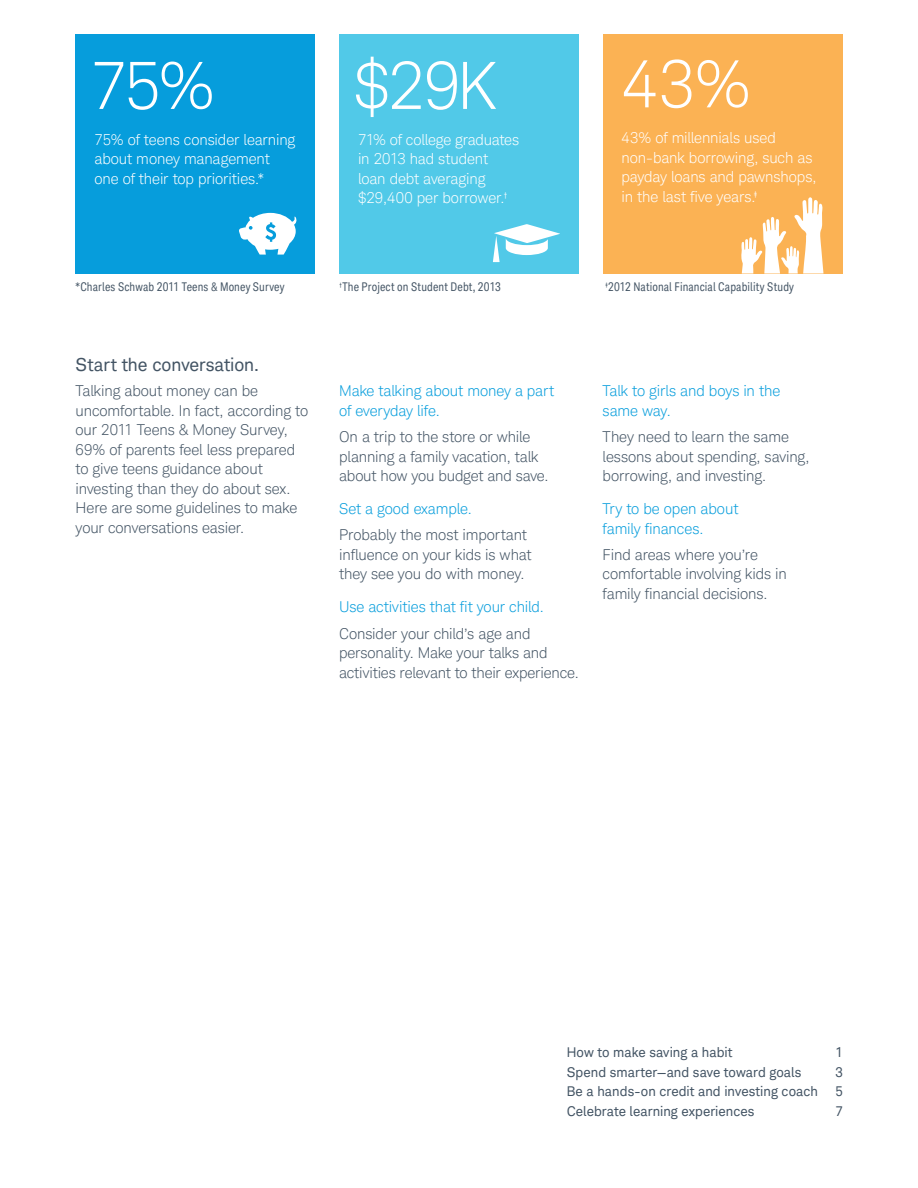
<style>
.page{position:relative;width:918px;height:1188px;background:#fff}
.page>*{position:absolute;margin:0;border:0;box-sizing:border-box;transform-origin:0 0}
.t1{font:300 66px "Charles Modern";letter-spacing:-.025em;color:#fff}
.t2{font:18px "Charles Modern";color:#435464}
.t3{font:300 15px/19.5px "Charles Modern";letter-spacing:-.005em;color:#435464}
.t4{font:300 15px/19.5px "Charles Modern";letter-spacing:-.005em;color:#fff}
.t5{font:300 15px/19.5px "Charles Modern";letter-spacing:-.005em;color:#069ddc}
.t6{font:13.5px "Charles Modern";letter-spacing:.005em;color:#435464}
.t7{font:condensed 12px "Charles Modern";letter-spacing:.01em;color:#435464}
.t8{font:condensed 8.25px "Charles Modern";color:#435464}
</style>
<div class="page">
<div style="left:76px;top:34px;width:239px;height:240px;background:#069ddc"></div>
<div style="left:339px;top:34px;width:240px;height:240px;background:#51c9e8"></div>
<div style="left:603px;top:34px;width:239px;height:240px;background:#fbb254"></div>
<svg style="left:239px;top:213px;width:58px;height:42px"></svg>
<svg style="left:493px;top:224px;width:67px;height:38px"></svg>
<svg style="left:741px;top:197px;width:82px;height:77px"></svg>
<h1 class="t1" style="left:90px;top:47px;width:126px">75%</h1>
<p class="t4" style="left:94px;top:130px;width:202px">75% of teens consider learning about money management one of their top priorities.*</p>
<h1 class="t1" style="left:353px;top:47px;width:144px">$29K</h1>
<p class="t4" style="left:358px;top:130px;width:163px">71% of college graduates in 2013 had student loan debt averaging $29,400 per borrower.<sup>†</sup></p>
<h1 class="t1" style="left:645px;top:47px;width:144px">$29K</h1>
<p class="t4" style="left:650px;top:130px;width:180px">71% of college gra uates in<br>2013 had student loan debt ver ging $29,400 per borrower.<sup>†</sup></p>
<h1 class="t1" style="left:622px;top:46px;width:131px">43%</h1>
<p class="t4" style="left:622px;top:128px;width:196px">43% of millennials used non-bank borrowing, such as payday loans and pawnshops, in the last five years.<sup>‡</sup></p>
<p class="t7" style="left:76px;top:280px;width:210px">*Charles Schwab 2011 Teens &amp; Money Survey</p>
<p class="t7" style="left:342px;top:280px;width:160px">The Project on Student Debt, 2013</p>
<p class="t8" style="left:340px;top:280px;width:4px">†</p>
<p class="t7" style="left:606px;top:280px;width:190px"><sup>‡</sup>2012 National Financial Capability Study</p>
<p class="t2" style="left:76px;top:354px;width:185px">Start the conversation.</p>
<p class="t3" style="left:76px;top:381px;width:234px">Talking about money can be uncomfortable. In fact, according to our 2011 Teens &amp; Money Survey,<br>69% of parents feel less prepared to give teens guidance about investing than they do about sex.<br>Here are some guidelines to make your conversations easier.</p>
<p class="t5" style="left:339px;top:381px;width:216px">Make talking about money a part of everyday life.</p>
<p class="t3" style="left:339px;top:427px;width:211px">On a trip to the store or while planning a family vacation, talk about how you budget and save.</p>
<p class="t5" style="left:339px;top:499px;width:134px">Set a good example.</p>
<p class="t3" style="left:339px;top:525px;width:194px">Probably the most important influence on your kids is what they see you do with money.</p>
<p class="t5" style="left:339px;top:597px;width:206px">Use activities that fit your child.</p>
<p class="t3" style="left:339px;top:624px;width:241px">Consider your child’s age and personality. Make your talks and activities relevant to their experience.</p>
<p class="t5" style="left:603px;top:381px;width:179px">Talk to girls and boys in the same way.</p>
<p class="t3" style="left:603px;top:427px;width:208px">They need to learn the same lessons about spending, saving, borrowing, and investing.</p>
<p class="t5" style="left:603px;top:499px;width:137px">Try to be open about family finances.</p>
<p class="t3" style="left:603px;top:545px;width:186px">Find areas where you’re comfortable involving kids in family financial decisions.</p>
<p class="t6" style="left:567px;top:1044px;width:167px">How to make saving a habit</p>
<p class="t6" style="left:835px;top:1044px;width:9px">1</p>
<p class="t6" style="left:567px;top:1064px;width:236px">Spend smarter—and save toward goals</p>
<p class="t6" style="left:835px;top:1064px;width:9px">3</p>
<p class="t6" style="left:567px;top:1083px;width:253px">Be a hands-on credit and investing coach</p>
<p class="t6" style="left:835px;top:1083px;width:9px">5</p>
<p class="t6" style="left:567px;top:1103px;width:189px">Celebrate learning experiences</p>
<p class="t6" style="left:835px;top:1103px;width:9px">7</p>
</div>
